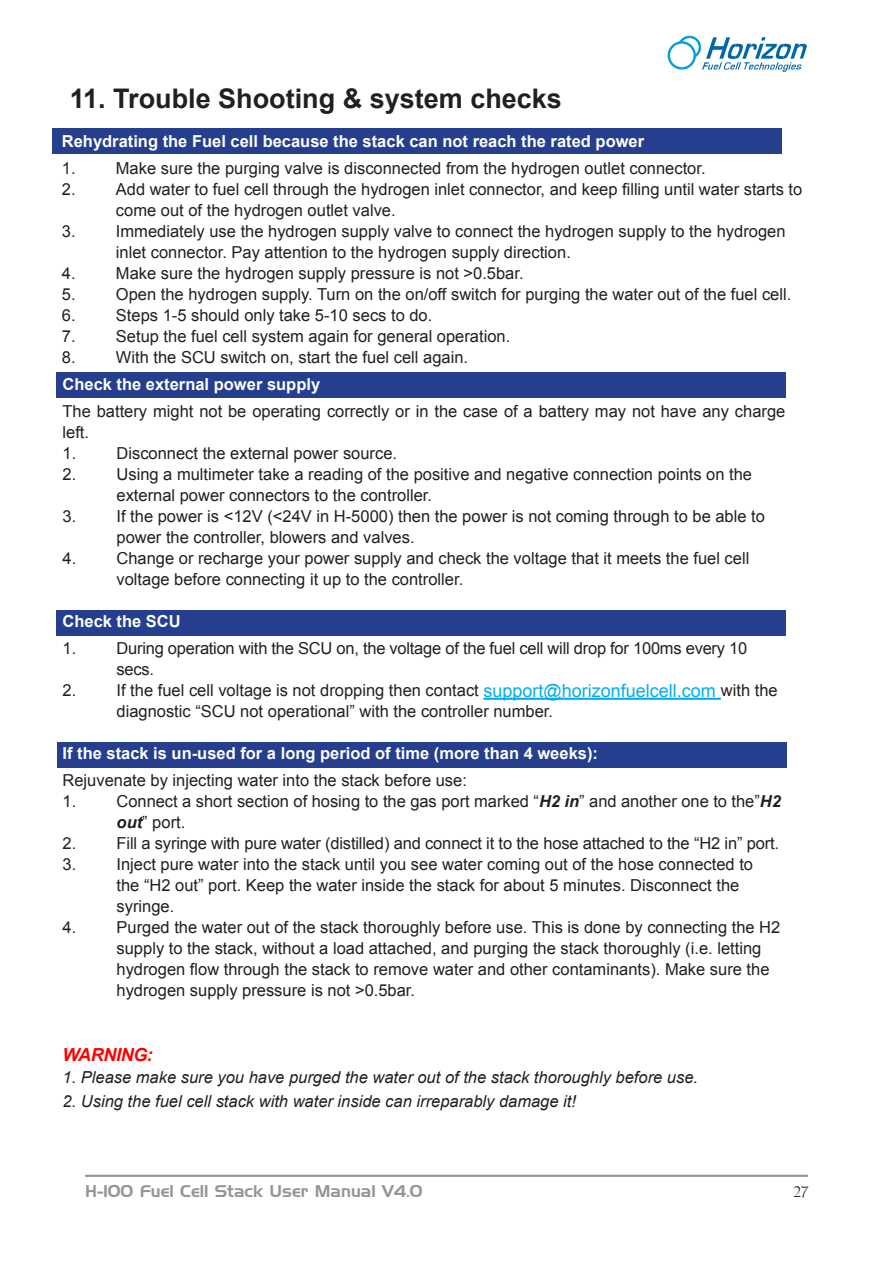
<style>
.page{position:relative;width:893px;height:1263px;background:#fff}
.page>*{position:absolute;margin:0;border:0;box-sizing:border-box;transform-origin:0 0}
.t1{font:700 27px "Arial";color:#231f20}
.t2{font:italic 700 18px "Arial";letter-spacing:-.02em;color:#f00}
.t3{font:16.5px/21px "Arial";color:#231f20}
.t4{font:700 16.5px "Arial";color:#fff}
.t5{font:italic 16.5px "Arial";color:#231f20}
.t6{font:16.5px "Handel Gothic BT";color:#939598}
.t7{font:16.5px "Californian FB";color:#231f20}
.s1{font-size:18px;color:#00aeef}
.s2{font-weight:700;font-style:italic}
</style>
<div class="page">
<svg style="left:668px;top:36px;width:139px;height:36px"></svg>
<hr style="left:85px;top:1175px;width:723px;height:2px;background:#939598">
<div style="left:57px;top:742px;width:729px;height:26px;background:#253f8e"></div>
<div style="left:53px;top:129px;width:729px;height:25px;background:#253f8e"></div>
<div style="left:56px;top:372px;width:729px;height:26px;background:#253f8e"></div>
<div style="left:56px;top:610px;width:729px;height:25px;background:#253f8e"></div>
<hr style="left:483px;top:698px;width:238px;height:2px;background:#00aeef">
<h1 class="t1" style="left:70px;top:81px;width:494px">11. Trouble Shooting &amp; system checks</h1>
<p class="t4" style="left:62px;top:130px;width:584px">Rehydrating the Fuel cell because the stack can not reach the rated power</p>
<p class="t3" style="left:62px;top:158px;width:15px">1.</p>
<p class="t3" style="left:116px;top:158px;width:591px">Make sure the purging valve is disconnected from the hydrogen outlet connector.</p>
<p class="t3" style="left:62px;top:179px;width:15px">2.</p>
<p class="t3" style="left:116px;top:179px;width:688px">Add water to fuel cell through the hydrogen inlet connector, and keep filling until water starts to come out of the hydrogen outlet valve.</p>
<p class="t3" style="left:62px;top:221px;width:15px">3.</p>
<p class="t3" style="left:116px;top:221px;width:671px">Immediately use the hydrogen supply valve to connect the hydrogen supply to the hydrogen inlet connector. Pay attention to the hydrogen supply direction.</p>
<p class="t3" style="left:62px;top:263px;width:15px">4.</p>
<p class="t3" style="left:116px;top:263px;width:409px">Make sure the hydrogen supply pressure is not &gt;0.5bar.</p>
<p class="t3" style="left:62px;top:284px;width:15px">5.</p>
<p class="t3" style="left:116px;top:284px;width:677px">Open the hydrogen supply. Turn on the on/off switch for purging the water out of the fuel cell.</p>
<p class="t3" style="left:62px;top:305px;width:15px">6.</p>
<p class="t3" style="left:116px;top:305px;width:318px">Steps 1-5 should only take 5-10 secs to do.</p>
<p class="t3" style="left:62px;top:326px;width:15px">7.</p>
<p class="t3" style="left:116px;top:326px;width:396px">Setup the fuel cell system again for general operation.</p>
<p class="t3" style="left:62px;top:347px;width:15px">8.</p>
<p class="t3" style="left:116px;top:347px;width:354px">With the SCU switch on, start the fuel cell again.</p>
<p class="t4" style="left:63px;top:373px;width:259px">Check the external power supply</p>
<p class="t3" style="left:63px;top:400px;width:724px">The battery might not be operating correctly or in the case of a battery may not have any charge left.<br>1.</p>
<p class="t3" style="left:117px;top:442px;width:282px">Disconnect the external power source.</p>
<p class="t3" style="left:63px;top:463px;width:15px">2.</p>
<p class="t3" style="left:117px;top:463px;width:637px">Using a multimeter take a reading of the positive and negative connection points on the external power connectors to the controller.</p>
<p class="t3" style="left:63px;top:505px;width:15px">3.</p>
<p class="t3" style="left:117px;top:505px;width:650px">If the power is &lt;12V (&lt;24V in H-5000) then the power is not coming through to be able to power the controller, blowers and valves.</p>
<p class="t3" style="left:63px;top:547px;width:15px">4.</p>
<p class="t3" style="left:117px;top:547px;width:634px">Change or recharge your power supply and check the voltage that it meets the fuel cell voltage before connecting it up to the controller.</p>
<p class="t4" style="left:63px;top:610px;width:120px">Check the SCU</p>
<p class="t3" style="left:63px;top:637px;width:15px">1.</p>
<p class="t3" style="left:117px;top:637px;width:632px">During operation with the SCU on, the voltage of the fuel cell will drop for 100ms every 10 secs.</p>
<p class="t3" style="left:63px;top:680px;width:15px">2.</p>
<p class="t3" style="left:117px;top:680px;width:663px">If the fuel cell voltage is not dropping then contact <span class="s1">support@horizonfuelcell.com</span> with the diagnostic “SCU not operational” with the controller number.</p>
<p class="t4" style="left:63px;top:742px;width:537px">If the stack is un-used for a long period of time (more than 4 weeks):</p>
<p class="t3" style="left:63px;top:770px;width:406px">Rejuvenate by injecting water into the stack before use:<br>1.</p>
<p class="t3" style="left:117px;top:791px;width:666px">Connect a short section of hosing to the gas port marked “<span class="s2">H2 in</span>” and another one to the”<span class="s2">H2 out</span>” port.</p>
<p class="t3" style="left:63px;top:833px;width:15px">2.</p>
<p class="t3" style="left:117px;top:833px;width:664px">Fill a syringe with pure water (distilled) and connect it to the hose attached to the “H2 in” port.</p>
<p class="t3" style="left:63px;top:854px;width:15px">3.</p>
<p class="t3" style="left:117px;top:854px;width:638px">Inject pure water into the stack until you see water coming out of the hose connected to the “H2 out” port. Keep the water inside the stack for about 5 minutes. Disconnect the syringe.</p>
<p class="t3" style="left:63px;top:917px;width:15px">4.</p>
<p class="t3" style="left:117px;top:917px;width:665px">Purged the water out of the stack thoroughly before use. This is done by connecting the H2 supply to the stack, without a load attached, and purging the stack thoroughly (i.e. letting hydrogen flow through the stack to remove water and other contaminants). Make sure the hydrogen supply pressure is not &gt;0.5bar.</p>
<p class="t2" style="left:63px;top:1042px;width:92px">WARNING:</p>
<p class="t5" style="left:63px;top:1067px;width:637px">1. Please make sure you have purged the water out of the stack thoroughly before use.</p>
<p class="t5" style="left:63px;top:1091px;width:515px">2. Using the fuel cell stack with water inside can irreparably damage it!</p>
<p class="t6" style="left:85px;top:1181px;width:339px">H-100 Fuel Cell Stack User Manual V4.0</p>
<p class="t7" style="left:793px;top:1183px;width:17px">27</p>
</div>
